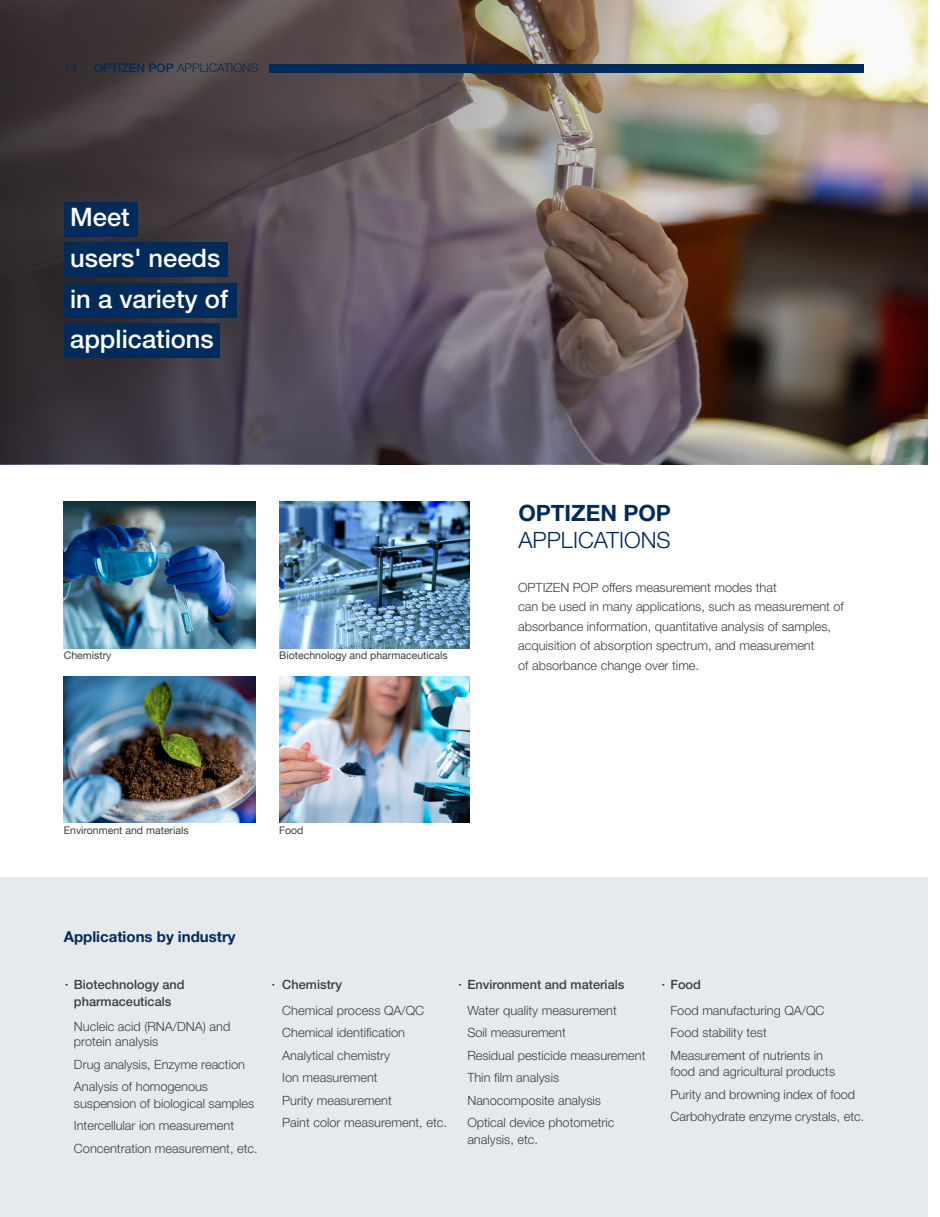
<style>
.page{position:relative;width:940px;height:1217px;background:#fff}
.page>*{position:absolute;margin:0;border:0;box-sizing:border-box;transform-origin:0 0}
.t1{font:500 25.5px "Helvetica Neue LT Std";color:#fff}
.t2{font:300 22.5px "Helvetica Neue LT Std";color:#002b5a}
.t3{font:700 22.5px "Helvetica Neue LT Std";color:#002b5a}
.t4{font:700 15px "Helvetica Neue LT Std";color:#002b5a}
.t5{font:300 12.75px/19.5px "Helvetica Neue LT Std";color:#3e3e3f}
.t6{font:500 12.75px "Helvetica Neue LT Std";color:#3e3e3f}
.t7{font:300 12px "Helvetica Neue LT Std";color:#002b5a}
.t8{font:12px "Yoon Gothic Std 770";color:#002b5a}
.t9{font:10.5px "Helvetica Neue";color:#3e3e3f}
.s1{font-weight:500}
.s2{font-family:"Yoon Gothic Std 770";font-weight:400;font-size:12px;color:#002b5a}
</style>
<div class="page">
<div style="left:0;top:877px;width:927px;height:339px;background:#e6e9ee"></div>
<img style="left:0;top:0;width:927px;height:464px">
<img style="left:64px;top:502px;width:192px;height:146px">
<img style="left:279px;top:502px;width:190px;height:146px">
<img style="left:64px;top:676px;width:192px;height:146px">
<img style="left:279px;top:676px;width:190px;height:146px">
<div style="left:65px;top:202px;width:73px;height:34px;background:#002b5a"></div>
<div style="left:65px;top:243px;width:163px;height:34px;background:#002b5a"></div>
<div style="left:65px;top:283px;width:172px;height:34px;background:#002b5a"></div>
<div style="left:65px;top:323px;width:155px;height:34px;background:#002b5a"></div>
<div style="left:269px;top:64px;width:594px;height:8px;background:#002b5a"></div>
<p class="t7" style="left:64px;top:60px;width:15px">14</p>
<p class="t7" style="left:94px;top:60px;width:166px"><span class="s1">OPTIZEN POP</span> APPLICATIONS</p>
<p class="t1" style="left:70px;top:202px;width:61px">Meet</p>
<p class="t1" style="left:70px;top:243px;width:152px">users' needs</p>
<p class="t1" style="left:70px;top:283px;width:159px">in a variety of</p>
<p class="t1" style="left:70px;top:324px;width:145px">applications</p>
<p class="t9" style="left:64px;top:648px;width:49px">Chemistry</p>
<p class="t9" style="left:279px;top:648px;width:170px">Biotechnology and pharmaceuticals</p>
<p class="t3" style="left:518px;top:498px;width:154px">OPTIZEN POP</p>
<p class="t2" style="left:518px;top:525px;width:154px">APPLICATIONS</p>
<p class="t5" style="left:518px;top:577px;width:260px">OPTIZEN POP offers measurement modes that</p>
<p class="t5" style="left:518px;top:596px;width:327px">can be used in many applications, such as measurement of absorbance information, quantitative analysis of samples, acquisition of absorption spectrum, and measurement</p>
<p class="t5" style="left:518px;top:655px;width:182px">of absorbance change over time.</p>
<p class="t9" style="left:64px;top:822px;width:126px">Environment and materials</p>
<p class="t9" style="left:279px;top:822px;width:26px">Food</p>
<p class="t4" style="left:64px;top:927px;width:173px">Applications by industry</p>
<p class="t6" style="left:282px;top:976px;width:61px">Chemistry</p>
<p class="t5" style="left:282px;top:999px;width:143px">Chemical process QA/QC</p>
<p class="t5" style="left:282px;top:1022px;width:124px">Chemical identification</p>
<p class="t5" style="left:282px;top:1044px;width:109px">Analytical chemistry</p>
<p class="t5" style="left:282px;top:1067px;width:97px">Ion measurement</p>
<p class="t5" style="left:282px;top:1089px;width:111px">Purity measurement</p>
<p class="t5" style="left:282px;top:1112px;width:166px">Paint color measurement, etc.</p>
<p class="t6" style="left:64px;top:976px;width:122px"><span class="s2">·</span> Biotechnology and</p>
<p class="t8" style="left:270px;top:975px;width:7px">·</p>
<p class="t6" style="left:74px;top:993px;width:99px">pharmaceuticals</p>
<p class="t5" style="left:74px;top:1016px;width:158px">Nucleic acid (RNA/DNA) and</p>
<p class="t5" style="left:74px;top:1031px;width:86px">protein analysis</p>
<p class="t5" style="left:74px;top:1053px;width:172px">Drug analysis, Enzyme reaction</p>
<p class="t5" style="left:74px;top:1076px;width:136px">Analysis of homogenous</p>
<p class="t5" style="left:74px;top:1092px;width:182px">suspension of biological samples</p>
<p class="t5" style="left:74px;top:1115px;width:162px">Intercellular ion measurement</p>
<p class="t5" style="left:74px;top:1137px;width:185px">Concentration measurement, etc.</p>
<p class="t6" style="left:457px;top:976px;width:169px"><span class="s2">·</span> Environment and materials</p>
<p class="t5" style="left:467px;top:999px;width:151px">Water quality measurement</p>
<p class="t5" style="left:467px;top:1022px;width:100px">Soil measurement</p>
<p class="t5" style="left:467px;top:1044px;width:180px">Residual pesticide measurement</p>
<p class="t5" style="left:467px;top:1067px;width:93px">Thin film analysis</p>
<p class="t5" style="left:467px;top:1089px;width:135px">Nanocomposite analysis</p>
<p class="t5" style="left:467px;top:1112px;width:149px">Optical device photometric</p>
<p class="t5" style="left:467px;top:1128px;width:72px">analysis, etc.</p>
<p class="t6" style="left:660px;top:976px;width:42px"><span class="s2">·</span> Food</p>
<p class="t5" style="left:670px;top:999px;width:155px">Food manufacturing QA/QC</p>
<p class="t5" style="left:670px;top:1022px;width:98px">Food stability test</p>
<p class="t5" style="left:670px;top:1044px;width:154px">Measurement of nutrients in</p>
<p class="t5" style="left:670px;top:1061px;width:166px">food and agricultural products</p>
<p class="t5" style="left:670px;top:1083px;width:186px">Purity and browning index of food</p>
<p class="t5" style="left:670px;top:1106px;width:195px">Carbohydrate enzyme crystals, etc.</p>
</div>
